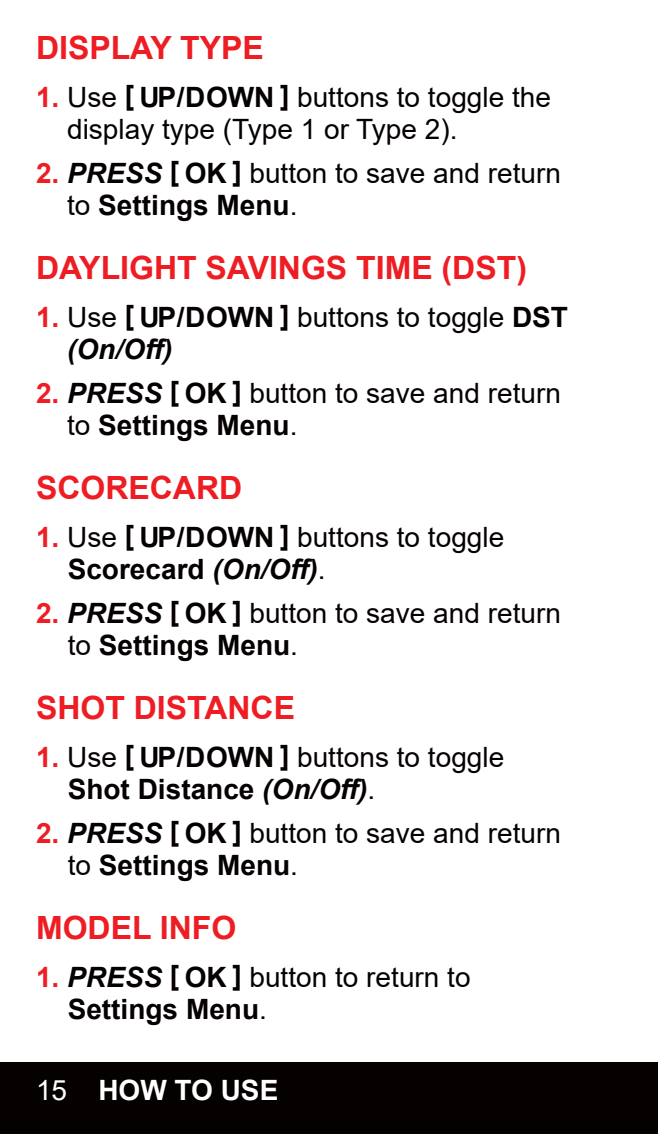
<style>
.page{position:relative;width:658px;height:1134px;background:#fff}
.page>*{position:absolute;margin:0;border:0;box-sizing:border-box;transform-origin:0 0}
.t1{font:700 32px "Arial";color:#ee1d23}
.t2{font:28px/32px "Arial";color:#060101}
.t3{font:700 28px/32px "Arial";color:#060101}
.t4{font:700 28px "Arial";color:#fff}
.s1{font-weight:700;color:#ee1d23}
.s2{font-weight:700}
.s3{font-weight:700;font-style:italic}
.s4{color:#ee1d23}
.s5{font-weight:400}
.s6{font-style:italic}
</style>
<div class="page">
<div style="left:0;top:1062px;width:658px;height:72px;background:#060101"></div>
<p class="t1" style="left:36px;top:26px;width:229px">DISPLAY TYPE</p>
<p class="t2" style="left:67px;top:81px;width:485px;text-indent:-31px"><span class="s1">1.</span> Use <span class="s2">[ UP/DOWN ]</span> buttons to toggle the display type (Type 1 or Type 2).</p>
<p class="t2" style="left:67px;top:157px;width:495px;text-indent:-31px"><span class="s1">2.</span> <span class="s3">PRESS</span> <span class="s2">[ OK ]</span> button to save and return to <span class="s2">Settings Menu</span>.</p>
<p class="t1" style="left:36px;top:246px;width:492px">DAYLIGHT SAVINGS TIME (DST)</p>
<p class="t2" style="left:67px;top:301px;width:502px;text-indent:-31px"><span class="s1">1.</span> Use <span class="s2">[ UP/DOWN ]</span> buttons to toggle <span class="s2">DST </span><span class="s3">(On/Off)</span></p>
<p class="t2" style="left:67px;top:377px;width:495px;text-indent:-31px"><span class="s1">2.</span> <span class="s3">PRESS</span> <span class="s2">[ OK ]</span> button to save and return to <span class="s2">Settings Menu</span>.</p>
<p class="t1" style="left:36px;top:466px;width:208px">SCORECARD</p>
<p class="t2" style="left:68px;top:521px;width:438px;text-indent:-32px"><span class="s1">1.</span> Use <span class="s2">[ UP/DOWN ]</span> buttons to toggle<br><span class="s2">Scorecard</span> <span class="s3">(On/Off)</span>.</p>
<p class="t2" style="left:68px;top:597px;width:494px;text-indent:-32px"><span class="s1">2.</span> <span class="s3">PRESS</span> <span class="s2">[ OK ]</span> button to save and return to <span class="s2">Settings Menu</span>.</p>
<p class="t1" style="left:36px;top:686px;width:260px">SHOT DISTANCE</p>
<p class="t3" style="left:68px;top:742px;width:438px;text-indent:-32px"><span class="s4">1.</span> <span class="s5">Use</span> [ UP/DOWN ] <span class="s5">buttons to toggle<br></span>Shot Distance <span class="s6">(On/Off)</span><span class="s5">.</span></p>
<p class="t2" style="left:68px;top:817px;width:494px;text-indent:-32px"><span class="s1">2.</span> <span class="s3">PRESS</span> <span class="s2">[ OK ]</span> button to save and return to <span class="s2">Settings Menu</span>.</p>
<p class="t1" style="left:36px;top:906px;width:202px">MODEL INFO</p>
<p class="t2" style="left:68px;top:961px;width:404px;text-indent:-32px"><span class="s1">1.</span> <span class="s3">PRESS</span> <span class="s2">[ OK ]</span> button to return to<br><span class="s2">Settings Menu</span>.</p>
<p class="t4" style="left:36px;top:1071px;width:244px"><span class="s5">15</span> HOW TO USE</p>
</div>
